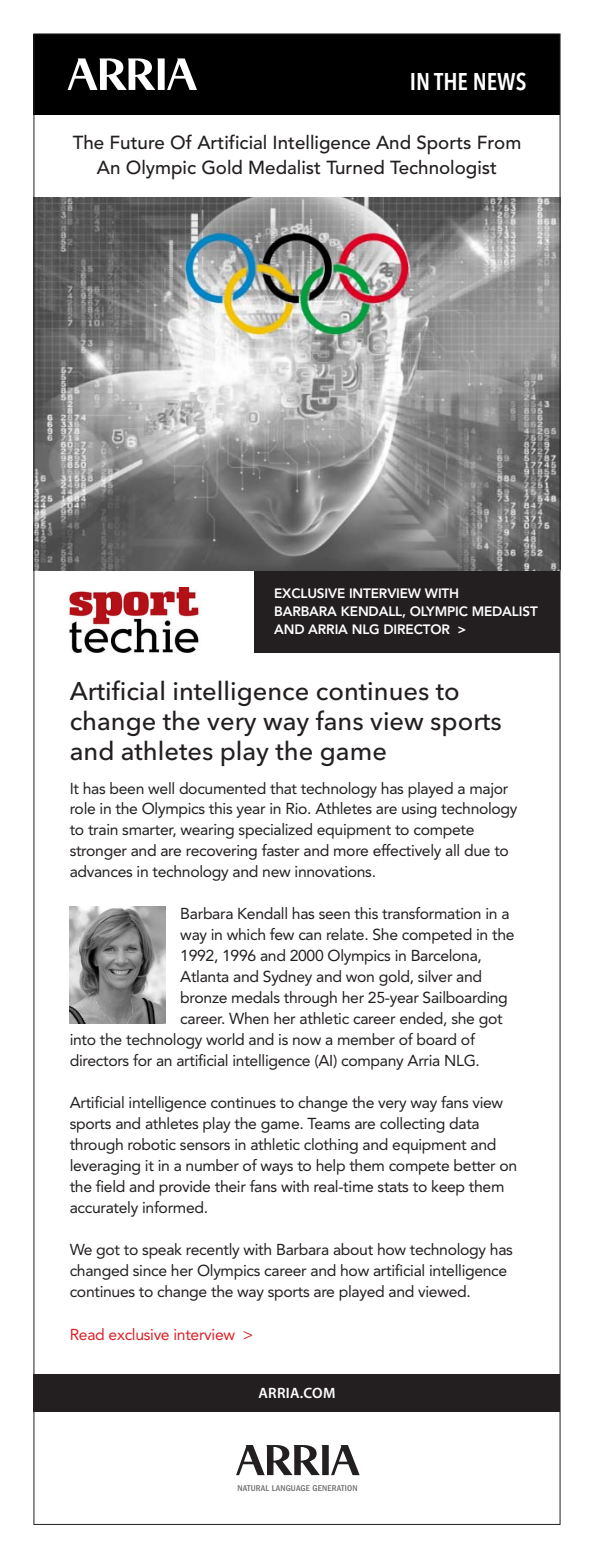
<style>
.page{position:relative;width:594px;height:1566px;background:#fff}
.page>*{position:absolute;margin:0;border:0;box-sizing:border-box;transform-origin:0 0}
.t1{font:500 25.5px/30px "Avenir Next";color:#231f20}
.t2{font:600 24px "Avenir Next Condensed";color:#fff}
.t3{font:500 18.75px/25.5px "Avenir";color:#231f20;text-align:center}
.t4{font:15.75px/21px "Avenir";letter-spacing:-.02em;color:#231f20}
.t5{font:15.75px "Avenir";letter-spacing:-.02em;color:#da2128}
.t6{font:600 15px "Myriad Pro";letter-spacing:.02em;color:#fff}
.t7{font:800 13.5px/18px "Avenir";letter-spacing:-.01em;color:#fff}
.t8{font:500 condensed 8.7px "ITC Franklin Gothic Std";letter-spacing:.02em;color:#6c6d70;scale:1.04 1}
</style>
<div class="page">
<div style="left:254px;top:563px;width:306px;height:89px;background:#231f20"></div>
<div style="left:34px;top:34px;width:526px;height:81px;background:#000"></div>
<img style="left:36px;top:198px;width:522px;height:372px">
<svg style="left:68px;top:58px;width:129px;height:32px"></svg>
<img style="left:68px;top:587px;width:132px;height:65px">
<img style="left:70px;top:906px;width:95px;height:117px">
<svg style="left:236px;top:1445px;width:124px;height:30px"></svg>
<div style="left:34px;top:1374px;width:526px;height:38px;background:#231f20"></div>
<h2 class="t2" style="left:410px;top:61px;width:118px">IN THE NEWS</h2>
<p class="t3" style="left:73px;top:128px;width:450px">The Future Of Artificial Intelligence And Sports From<br>An Olympic Gold Medalist Turned Technologist</p>
<p class="t7" style="left:274px;top:584px;width:265px">EXCLUSIVE INTERVIEW WITH<br>BARBARA KENDALL, OLYMPIC MEDALIST<br>AND ARRIA NLG DIRECTOR &gt;</p>
<h1 class="t1" style="left:70px;top:675px;width:434px">Artificial intelligence continues to change the very way fans view sports and athletes play the game</h1>
<p class="t4" style="left:70px;top:777px;width:449px">It has been well documented that technology has played a major role in the Olympics this year in Rio. Athletes are using technology to train smarter, wearing specialized equipment to compete stronger and are recovering faster and more effectively all due to advances in technology and new innovations.</p>
<p class="t4" style="left:180px;top:903px;width:331px">Barbara Kendall has seen this transformation in a</p>
<p class="t4" style="left:180px;top:924px;width:336px">way in which few can relate. She competed in the</p>
<p class="t4" style="left:180px;top:945px;width:303px">1992, 1996 and 2000 Olympics in Barcelona,</p>
<p class="t4" style="left:180px;top:966px;width:303px">Atlanta and Sydney and won gold, silver and</p>
<p class="t4" style="left:180px;top:987px;width:329px">bronze medals through her 25-year Sailboarding</p>
<p class="t4" style="left:180px;top:1008px;width:324px">career. When her athletic career ended, she got</p>
<p class="t4" style="left:70px;top:1029px;width:407px">into the technology world and is now a member of board of</p>
<p class="t4" style="left:70px;top:1050px;width:412px">directors for an artificial intelligence (AI) company Arria NLG.</p>
<p class="t4" style="left:70px;top:1092px;width:449px">Artificial intelligence continues to change the very way fans view sports and athletes play the game. Teams are collecting data through robotic sensors in athletic clothing and equipment and leveraging it in a number of ways to help them compete better on the field and provide their fans with real-time stats to keep them accurately informed.</p>
<p class="t4" style="left:70px;top:1239px;width:445px">We got to speak recently with Barbara about how technology has changed since her Olympics career and how artificial intelligence continues to change the way sports are played and viewed.</p>
<p class="t5" style="left:70px;top:1321px;width:185px">Read exclusive interview &gt;</p>
<p class="t6" style="left:258px;top:1387px;width:79px">ARRIA.COM</p>
<p class="t8" style="left:238px;top:1485px;width:117px">NATURAL LANGUAGE GENERATION</p>
</div>
